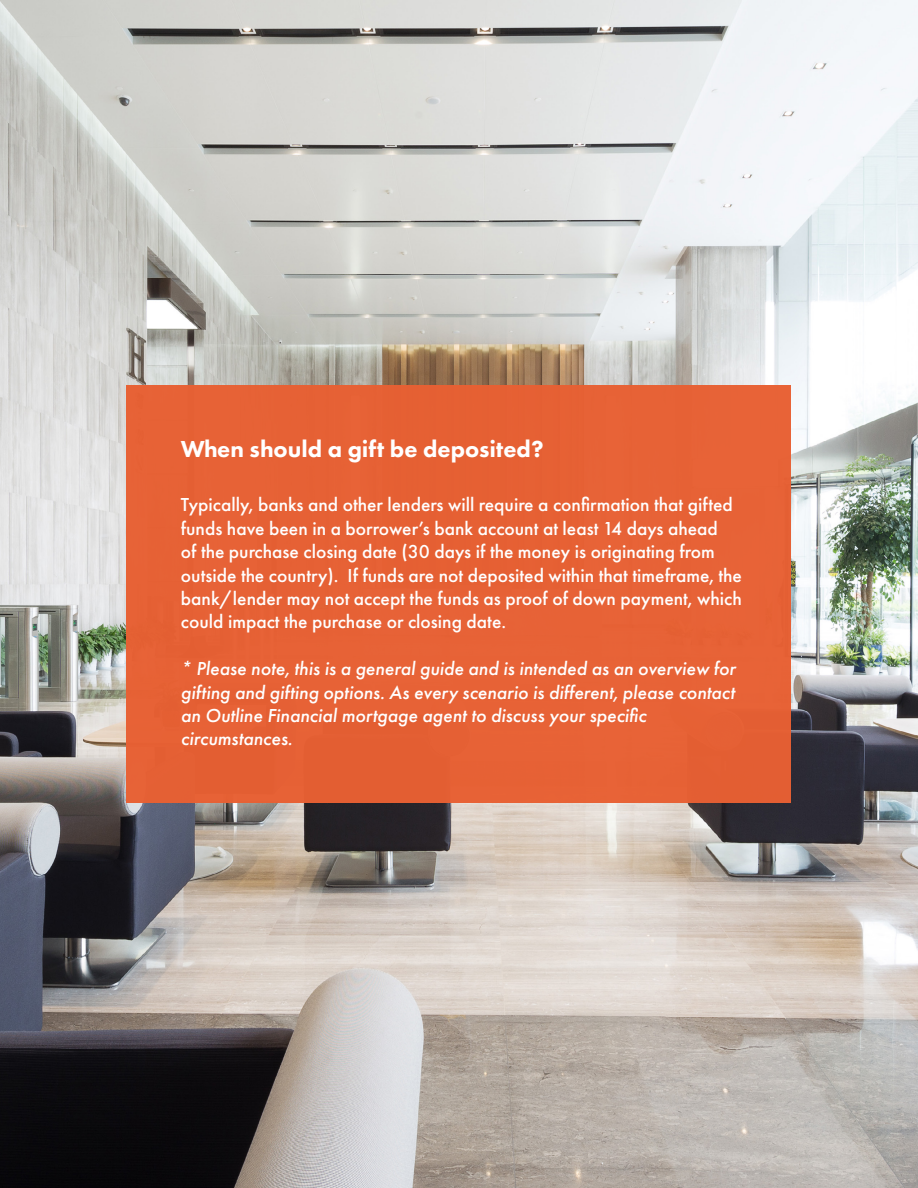
<style>
.page{position:relative;width:918px;height:1188px;background:#fff}
.page>*{position:absolute;margin:0;border:0;box-sizing:border-box;transform-origin:0 0}
.t1{font:800 24px "Futura PT";color:#fff}
.t2{font:500 19.5px/23.4px "Futura PT";color:#fff}
.t3{font:italic 500 19.5px/23.4px "Futura PT";color:#fff}
</style>
<div class="page">
<img style="left:0;top:0;width:918px;height:1188px">
<div style="left:127px;top:385px;width:664px;height:418px;background:#e86033"></div>
<p class="t1" style="left:181px;top:434px;width:364px">When should a gift be deposited?</p>
<p class="t2" style="left:181px;top:493px;width:563px">Typically, banks and other lenders will require a confirmation that gifted funds have been in a borrower’s bank account at least 14 days ahead<br>of the purchase closing date (30 days if the money is originating from outside the country). If funds are not deposited within that timeframe, the bank/lender may not accept the funds as proof of down payment, which could impact the purchase or closing date.</p>
<p class="t3" style="left:181px;top:657px;width:556px">* Please note, this is a general guide and is intended as an overview for gifting and gifting options. As every scenario is different, please contact an Outline Financial mortgage agent to discuss your specific circumstances.</p>
</div>
